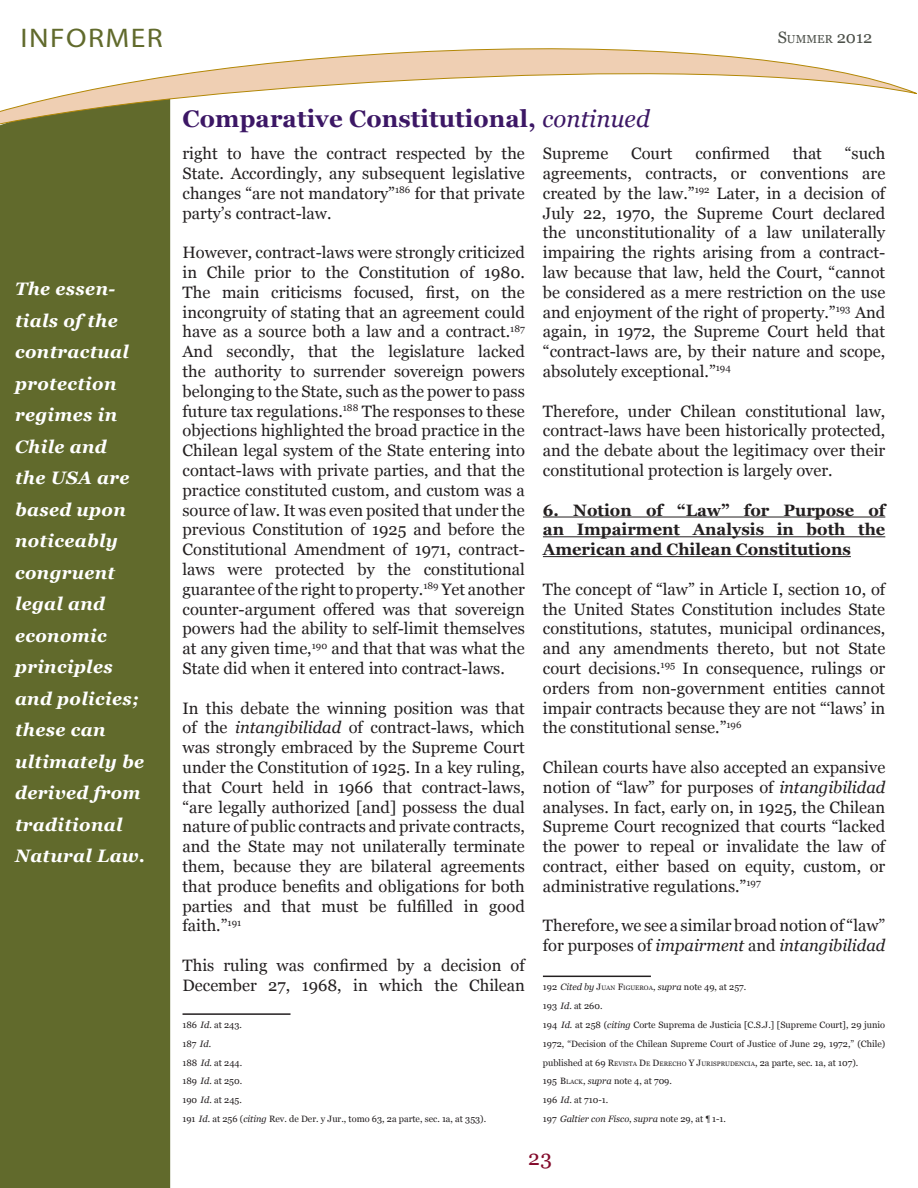
<style>
.page{position:relative;width:918px;height:1188px;background:#fff}
.page>*{position:absolute;margin:0;border:0;box-sizing:border-box;transform-origin:0 0}
.t1{font:27px "Myriad Pro";letter-spacing:.05em;color:#616a2c;scale:1.1 1}
.t2{font:700 24px "Georgia";letter-spacing:.005em;color:#3c1765}
.t3{font:21px "Georgia";color:#830a2b}
.t4{font:italic 700 18px/31.5px "Georgia";letter-spacing:.02em;color:#fff}
.t5{font:16.5px/19.8px "Georgia";color:#231f20;text-align:justify}
.t6{font:700 16.5px/19.8px "Georgia";color:#231f20;text-align:justify}
.t7{font:11.55px "Georgia";color:#4c5049}
.Footnotes{font:9.15px/18.9px "Georgia";color:#231f20;text-align:justify}
.Footnotes-2{font:italic 9.15px "Georgia";color:#231f20}
.s1{font-size:16.5px}
.s2{font-weight:400;font-style:italic}
.s3{font-style:italic}
.s4{font-style:inherit}
.s5{font-size:6.45px}
.s6{font-style:normal}
</style>
<div class="page">
<div style="left:0;top:148px;width:170px;height:1040px;background:#616a2c"></div>
<svg style="left:0;top:48px;width:917px;height:100px"></svg>
<hr style="left:183px;top:1013px;width:108px;height:2px;background:#231f20">
<hr style="left:543px;top:517px;width:342px;height:1px;background:#231f20">
<hr style="left:543px;top:536px;width:342px;height:1px;background:#231f20">
<hr style="left:543px;top:556px;width:308px;height:1px;background:#231f20">
<hr style="left:543px;top:976px;width:108px;height:1px;background:#231f20">
<p class="t1" style="left:21px;top:22px;width:131px">INFORMER</p>
<p class="t7" style="left:778px;top:33px;width:96px"><span class="s1">S</span>UMMER <span class="s1">2012</span></p>
<p class="t4" style="left:15px;top:273px;width:131px">The essen&shy;tials of the contractual protection regimes in<br>Chile and<br>the USA are based upon noticeably congruent legal and economic principles and policies; these can ultimately be derived from traditional<br>Natural Law.</p>
<p class="t2" style="left:183px;top:103px;width:469px">Comparative Constitutional, <span class="s2">continued</span></p>
<p class="t5" style="left:543px;top:144px;width:67px">Supreme</p>
<p class="t5" style="left:631px;top:144px;width:43px">Court</p>
<p class="t5" style="left:695px;top:144px;width:76px">confirmed</p>
<p class="t5" style="left:793px;top:144px;width:31px">that</p>
<p class="t5" style="left:543px;top:144px;width:344px;text-indent:302px">“such agreements, contracts, or conventions are created by the law.”<sup>192</sup> Later, in a decision of July 22, 1970, the Supreme Court declared the unconstitutionality of a law unilaterally impairing the rights arising from a contract&shy;law because that law, held the Court, “cannot be considered as a mere restriction on the use and enjoyment of the right of property.”<sup>193</sup> And again, in 1972, the Supreme Court held that “contract-laws are, by their nature and scope, absolutely exceptional.”<sup>194</sup></p>
<p class="t5" style="left:543px;top:401px;width:344px">Therefore, under Chilean constitutional law, contract-laws have been historically protected, and the debate about the legitimacy over their constitutional protection is largely over.</p>
<p class="t6" style="left:543px;top:500px;width:344px">6. Notion of “Law” for Purpose of an Impairment Analysis in both the American and Chilean Constitutions</p>
<p class="t5" style="left:543px;top:580px;width:344px">The concept of “law” in Article I, section 10, of the United States Constitution includes State constitutions, statutes, municipal ordinances, and any amendments thereto, but not State court decisions.<sup>195</sup> In consequence, rulings or orders from non-government entities cannot impair contracts because they are not “‘laws’ in the constitutional sense.”<sup>196</sup></p>
<p class="t5" style="left:543px;top:758px;width:344px">Chilean courts have also accepted an expansive notion of “law” for purposes of <span class="s3">intangibilidad </span>analyses. In fact, early on, in 1925, the Chilean Supreme Court recognized that courts “lacked the power to repeal or invalidate the law of contract, either based on equity, custom, or administrative regulations.”<sup>197</sup></p>
<p class="t5" style="left:543px;top:916px;width:344px">Therefore, we see a similar broad notion of “law” for purposes of <span class="s3">impairment</span> and <span class="s3">intangibilidad</span></p>
<p class="Footnotes" style="left:543px;top:978px;width:205px">192 <span class="s3">Cited by</span> <span class="s4">J</span><span class="s5">UAN</span> <span class="s4">F</span><span class="s5">IGUEROA</span>, <span class="s3">supra</span> note 49, at 257.</p>
<p class="Footnotes" style="left:543px;top:996px;width:61px">193 <span class="s3">Id</span>. at 260.</p>
<p class="Footnotes" style="left:543px;top:1015px;width:344px">194 <span class="s3">Id.</span> at 258 (<span class="s3">citing</span> Corte Suprema de Justicia [C.S.J.] [Supreme Court], 29 junio 1972, “Decision of the Chilean Supreme Court of Justice of June 29, 1972,” (Chile) published at 69 <span class="s4">R</span><span class="s5">EVISTA</span> <span class="s4">D</span><span class="s5">E</span> <span class="s4">D</span><span class="s5">ERECHO</span> <span class="s4">Y J</span><span class="s5">URISPRUDENCIA</span>, 2a parte, sec. 1a, at 107).</p>
<p class="Footnotes" style="left:543px;top:1072px;width:131px">195 <span class="s4">B</span><span class="s5">LACK</span>, <span class="s3">supra</span> note 4, at 709.</p>
<p class="Footnotes" style="left:543px;top:1091px;width:67px">196 <span class="s3">Id</span>. at 710-1.</p>
<p class="Footnotes-2" style="left:543px;top:1113px;width:185px"><span class="s6">197</span> Galtier con Fisco<span class="s6">,</span> supra <span class="s6">note 29, at ¶ 1-1.</span></p>
<p class="t3" style="left:528px;top:1145px;width:25px">23</p>
<p class="t5" style="left:183px;top:144px;width:344px">right to have the contract respected by the State. Accordingly, any subsequent legislative changes “are not mandatory”<sup>186</sup> for that private party’s contract-law.</p>
<p class="t5" style="left:183px;top:243px;width:344px">However, contract-laws were strongly criticized in Chile prior to the Constitution of 1980.<br>The main criticisms focused, first, on the incongruity of stating that an agreement could have as a source both a law and a contract.<sup>187<br></sup>And secondly, that the legislature lacked the authority to surrender sovereign powers belonging to the State, such as the power to pass future tax regulations.<sup>188</sup> The responses to these objections highlighted the broad practice in the Chilean legal system of the State entering into contact-laws with private parties, and that the practice constituted custom, and custom was a source of law. It was even posited that under the previous Constitution of 1925 and before the Constitutional Amendment of 1971, contract&shy;laws were protected by the constitutional guarantee of the right to property.<sup>189</sup> Yet another counter-argument offered was that sovereign powers had the ability to self-limit themselves at any given time,<sup>190</sup> and that that was what the State did when it entered into contract-laws.</p>
<p class="t5" style="left:183px;top:698px;width:344px">In this debate the winning position was that of the <span class="s3">intangibilidad</span> of contract-laws, which was strongly embraced by the Supreme Court under the Constitution of 1925. In a key ruling, that Court held in 1966 that contract-laws, “are legally authorized [and] possess the dual nature of public contracts and private contracts, and the State may not unilaterally terminate them, because they are bilateral agreements that produce benefits and obligations for both parties and that must be fulfilled in good faith.”<sup>191</sup></p>
<p class="t5" style="left:183px;top:956px;width:344px">This ruling was confirmed by a decision of<br>December 27, 1968, in which the Chilean</p>
<p class="Footnotes" style="left:183px;top:1015px;width:61px">186 <span class="s3">Id.</span> at 243.</p>
<p class="Footnotes" style="left:183px;top:1034px;width:30px">187 <span class="s3">Id.</span></p>
<p class="Footnotes" style="left:183px;top:1053px;width:61px">188 <span class="s3">Id.</span> at 244.</p>
<p class="Footnotes" style="left:183px;top:1072px;width:61px">189 <span class="s3">Id.</span> at 250.</p>
<p class="Footnotes" style="left:183px;top:1091px;width:61px">190 <span class="s3">Id.</span> at 245.</p>
<p class="Footnotes" style="left:183px;top:1110px;width:305px">191 <span class="s3">Id.</span> at 256 (<span class="s3">citing</span> Rev. de Der. y Jur., tomo 63, 2a parte, sec. 1a, at 353).</p>
</div>
